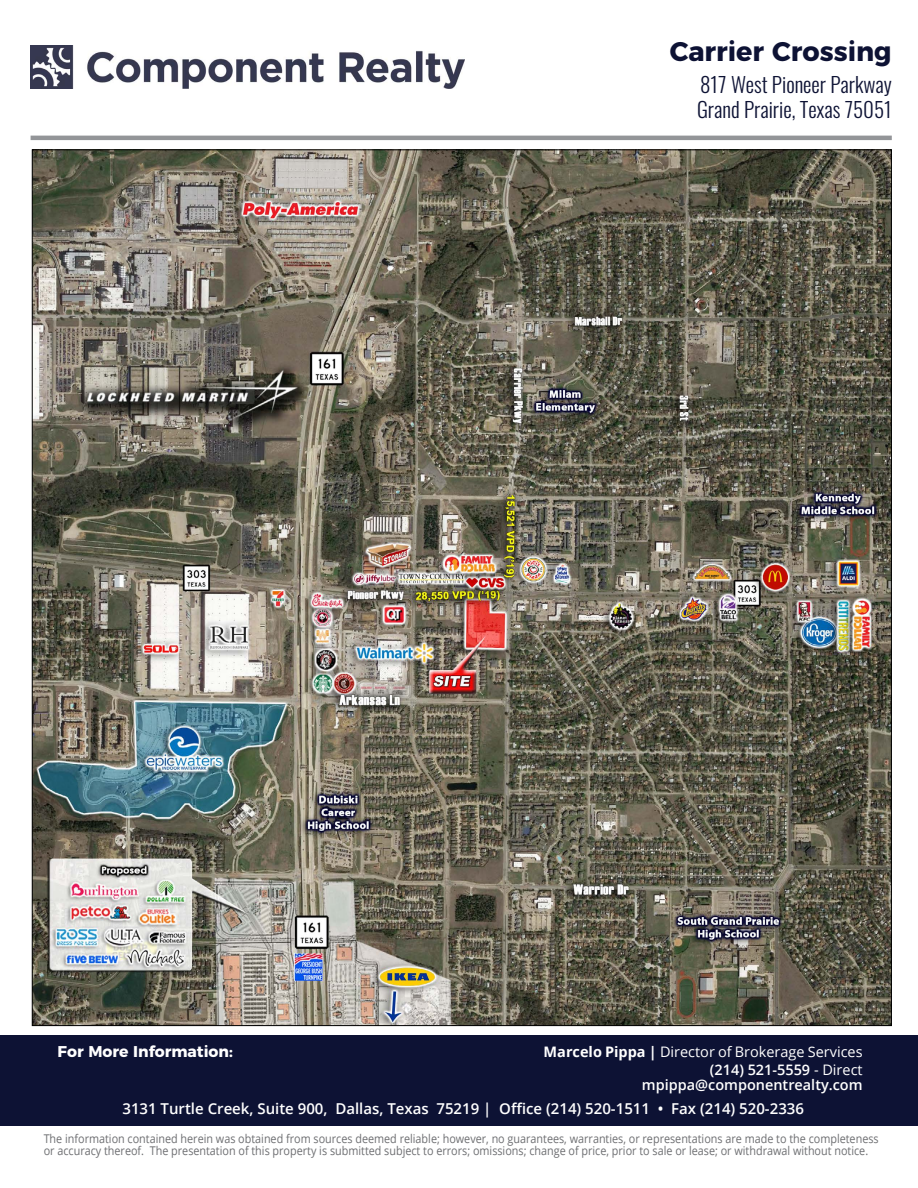
<style>
.page{position:relative;width:918px;height:1188px;background:#fff}
.page>*{position:absolute;margin:0;border:0;box-sizing:border-box;transform-origin:0 0}
.t1{font:700 27px "Montserrat";color:#0d1234}
.t2{font:300 21px/25.2px "Oswald";color:#0d1234}
.t3{font:700 15.6px "Montserrat";color:#fff}
.t4{font:600 15px "Open Sans";color:#fff}
.t5{font:14.55px/18.3px "Open Sans";color:#fff;text-align:right}
.t6{font:600 14.55px "Open Sans";color:#fff}
.t7{font:12px/12px "Open Sans";color:#6d6e71;scale:.9 1}
.s1{font-weight:700}
.s2{font-weight:600}
</style>
<div class="page">
<div style="left:0;top:1035px;width:918px;height:91px;background:#0d1234"></div>
<hr style="left:31px;top:136px;width:861px;height:4px;background:#939598">
<img style="left:34px;top:151px;width:856px;height:873px">
<img style="left:30px;top:45px;width:435px;height:43px">
<h1 class="t1" style="left:670px;top:29px;width:223px">Carrier Crossing</h1>
<h2 class="t2" style="left:697px;top:69px;width:196px">817 West Pioneer Parkway<br>Grand Prairie, Texas 75051</h2>
<h3 class="t3" style="left:58px;top:1039px;width:177px">For More Information:</h3>
<p class="t5" style="left:544px;top:1042px;width:321px"><span class="s1">Marcelo Pippa |</span> Director of Brokerage Services <span class="s2">(214) 521-5559</span> - Direct</p>
<p class="t6" style="left:642px;top:1075px;width:222px">mpippa@componentrealty.com</p>
<p class="t4" style="left:122px;top:1098px;width:683px">3131 Turtle Creek, Suite 900, Dallas, Texas 75219 | Office (214) 520-1511 • Fax (214) 520-2336</p>
<p class="t7" style="left:44px;top:1133px;width:929px">The information contained herein was obtained from sources deemed reliable; however, no guarantees, warranties, or representations are made to the completeness or accuracy thereof. The presentation of this property is submitted subject to errors; omissions; change of price, prior to sale or lease; or withdrawal without notice.</p>
</div>
